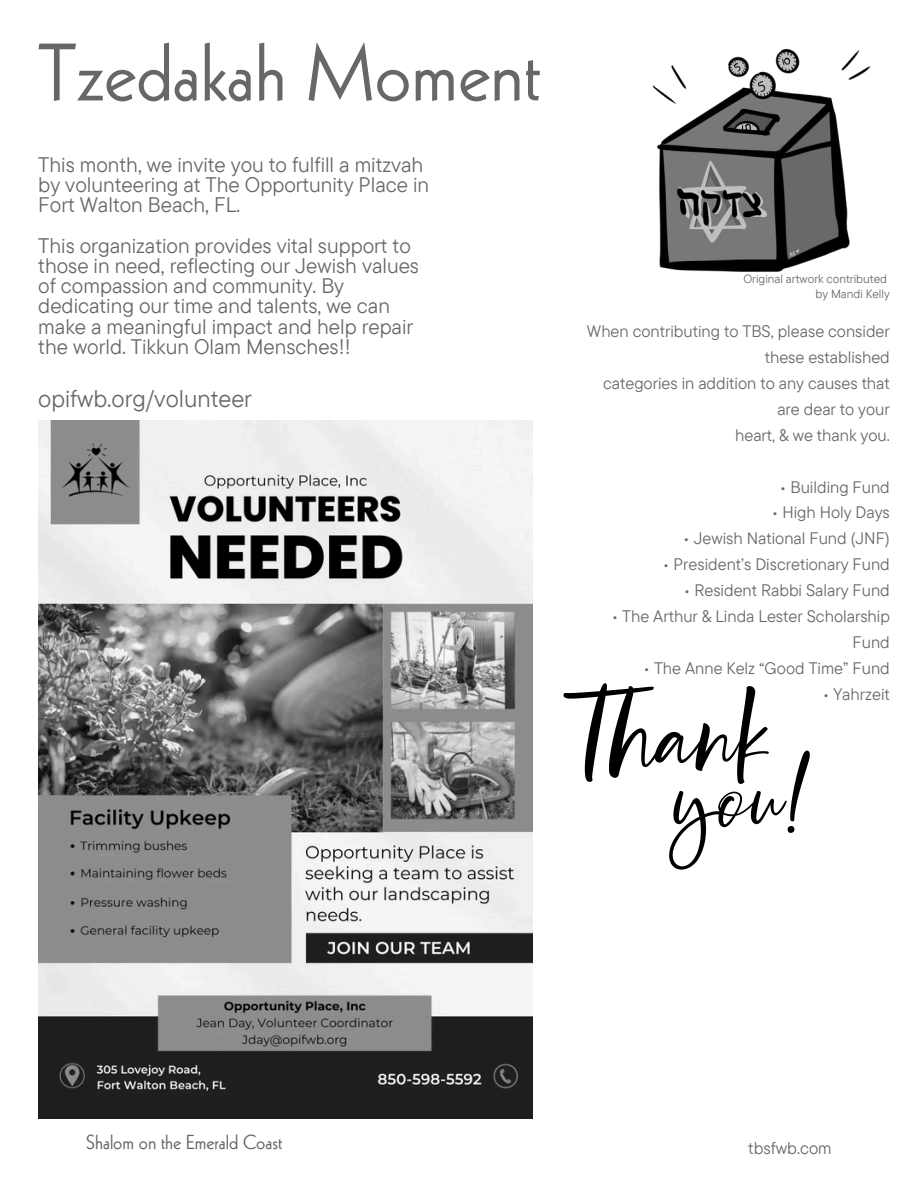
<style>
.page{position:relative;width:918px;height:1188px;background:#fff}
.page>*{position:absolute;margin:0;border:0;box-sizing:border-box;transform-origin:0 0}
.t1{font:79.05px "Kabel LT Pro";color:#666769}
.t2{font:24px "TT Commons Pro";color:#666769}
.t3{font:21px/20.2px "TT Commons Pro";color:#666769}
.t4{font:19.8px "Kabel LT Pro";color:#666769}
.t5{font:16.95px "TT Commons Pro";color:#666769}
.t6{font:16.65px/25.8px "TT Commons Pro";color:#666769;text-align:right}
.t7{font:12px "TT Commons Pro";color:#666769}
</style>
<div class="page">
<img style="left:652px;top:48px;width:219px;height:224px">
<svg style="left:564px;top:683px;width:246px;height:187px"></svg>
<img style="left:38px;top:421px;width:494px;height:697px">
<h3 class="t1" style="left:38px;top:43px;width:503px">Tzedakah Moment</h3>
<h2 class="t3" style="left:38px;top:154px;width:392px">This month, we invite you to fulfill a mitzvah by volunteering at The Opportunity Place in<br>Fort Walton Beach, FL.</h2>
<p class="t3" style="left:38px;top:235px;width:382px">This organization provides vital support to those in need, reflecting our Jewish values of compassion and community. By dedicating our time and talents, we can make a meaningful impact and help repair the world. Tikkun Olam Mensches!!</p>
<h3 class="t2" style="left:38px;top:383px;width:215px">opifwb.org/volunteer</h3>
<h4 class="t7" style="left:743px;top:271px;width:145px">Original artwork contributed</h4>
<p class="t7" style="left:816px;top:286px;width:76px">by Mandi Kelly</p>
<p class="t6" style="left:587px;top:318px;width:304px">When contributing to TBS, please consider these established<br>categories in addition to any causes that are dear to your<br>heart, &amp; we thank you.</p>
<p class="t6" style="left:780px;top:473px;width:111px">• Building Fund</p>
<p class="t6" style="left:772px;top:499px;width:120px">• High Holy Days</p>
<p class="t6" style="left:683px;top:525px;width:208px">• Jewish National Fund (JNF)</p>
<p class="t6" style="left:663px;top:551px;width:228px">• President’s Discretionary Fund</p>
<p class="t6" style="left:684px;top:577px;width:208px">• Resident Rabbi Salary Fund</p>
<p class="t6" style="left:612px;top:603px;width:280px">• The Arthur &amp; Linda Lester Scholarship<br>Fund</p>
<p class="t6" style="left:643px;top:655px;width:248px">• The Anne Kelz “Good Time” Fund</p>
<p class="t6" style="left:823px;top:680px;width:68px">• Yahrzeit</p>
<p class="t4" style="left:86px;top:1135px;width:198px">Shalom on the Emerald Coast</p>
<h4 class="t5" style="left:748px;top:1137px;width:85px">tbsfwb.com</h4>
</div>
